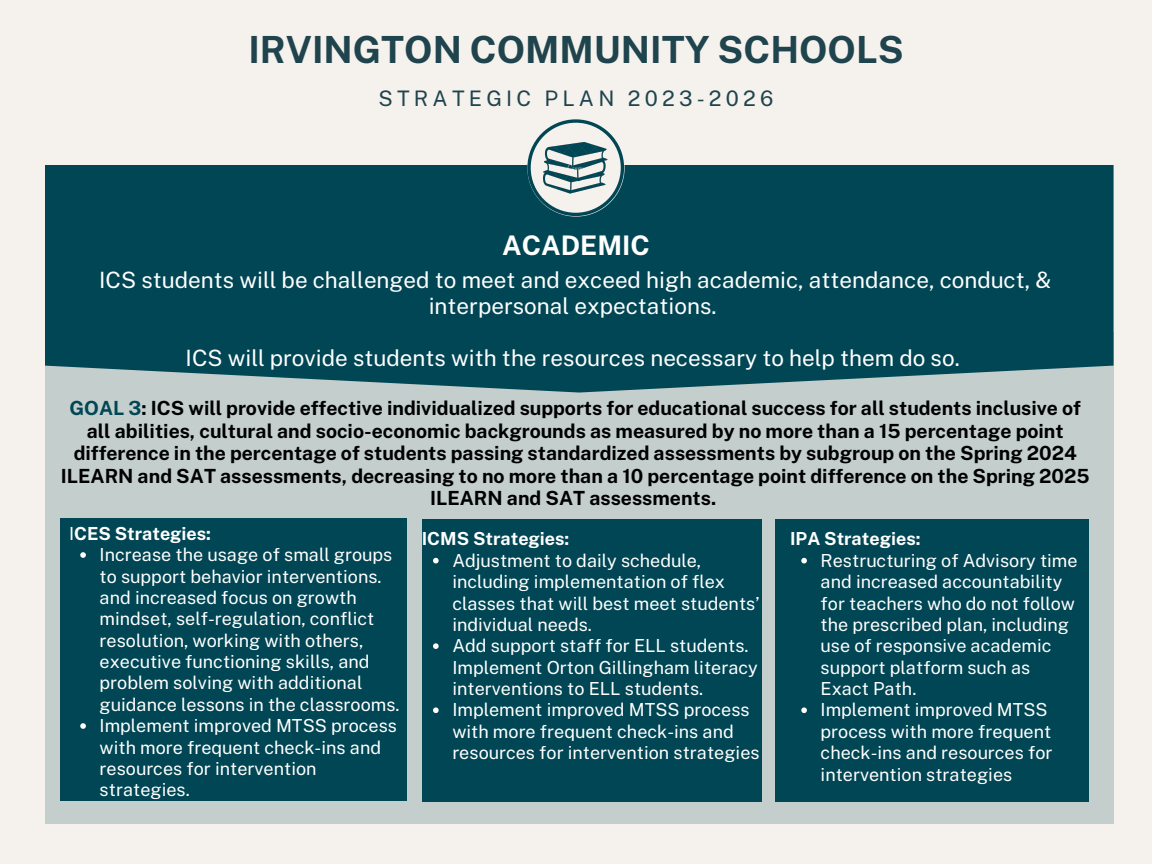
<style>
.page{position:relative;width:1152px;height:864px;background:#f5f1ec}
.page>*{position:absolute;margin:0;border:0;box-sizing:border-box;transform-origin:0 0}
.t1{font:700 37.35px "Public Sans";color:#1f444d}
.t2{font:700 27px "Public Sans";color:#fff}
.t3{font:22.5px/25.8px "Public Sans";color:#fff;text-align:center}
.t4{font:21.3px "Public Sans";letter-spacing:.195em;color:#1f444d}
.t5{font:700 19.5px/22.5px "Public Sans";color:#000;text-align:center}
.t6{font:18px/21.3px "Public Sans";color:#fff}
.t7{font:700 18px "Public Sans";color:#fff}
.s1{color:#004654}
.s2{font-weight:400}
</style>
<div class="page">
<div style="left:45px;top:332px;width:1069px;height:492px;background:#c3cecd"></div>
<div style="left:45px;top:165px;width:1069px;height:228px;background:#004654"></div>
<svg style="left:527px;top:119px;width:97px;height:97px"></svg>
<img style="left:544px;top:143px;width:64px;height:50px">
<div style="left:61px;top:518px;width:346px;height:283px;background:#004654"></div>
<svg style="left:80px;top:552px;width:6px;height:6px"></svg>
<svg style="left:80px;top:723px;width:6px;height:6px"></svg>
<div style="left:776px;top:520px;width:313px;height:282px;background:#004654"></div>
<svg style="left:801px;top:558px;width:6px;height:5px"></svg>
<svg style="left:801px;top:707px;width:6px;height:6px"></svg>
<div style="left:422px;top:520px;width:339px;height:282px;background:#004654"></div>
<svg style="left:433px;top:558px;width:6px;height:5px"></svg>
<svg style="left:433px;top:643px;width:6px;height:6px"></svg>
<svg style="left:433px;top:707px;width:6px;height:6px"></svg>
<p class="t1" style="left:248px;top:28px;width:657px">IRVINGTON COMMUNITY SCHOOLS</p>
<p class="t4" style="left:378px;top:86px;width:396px">STRATEGIC PLAN 2023-2026</p>
<p class="t2" style="left:502px;top:229px;width:149px">ACADEMIC</p>
<p class="t3" style="left:99px;top:267px;width:954px">ICS students will be challenged to meet and exceed high academic, attendance, conduct, &amp; interpersonal expectations.</p>
<p class="t3" style="left:186px;top:345px;width:776px">ICS will provide students with the resources necessary to help them do so.</p>
<p class="t5" style="left:61px;top:397px;width:1030px"><span class="s1">GOAL 3</span>: ICS will provide effective individualized supports for educational success for all students inclusive of all abilities, cultural and socio-economic backgrounds as measured by no more than a 15 percentage point difference in the percentage of students passing standardized assessments by subgroup on the Spring 2024<br>ILEARN and SAT assessments, decreasing to no more than a 10 percentage point difference on the Spring 2025<br>ILEARN and SAT assessments.</p>
<p class="t7" style="left:69px;top:523px;width:144px"><span class="s2">I</span>CES Strategies:</p>
<p class="t6" style="left:100px;top:544px;width:302px">Increase the usage of small groups to support behavior interventions. and increased focus on growth mindset, self-regulation, conflict resolution, working with others, executive functioning skills, and problem solving with additional guidance lessons in the classrooms.</p>
<p class="t6" style="left:100px;top:715px;width:299px">Implement improved MTSS process with more frequent check-ins and resources for intervention strategies.</p>
<p class="t7" style="left:422px;top:528px;width:149px">ICMS Strategies:</p>
<p class="t6" style="left:452px;top:550px;width:309px">Adjustment to daily schedule, including implementation of flex classes that will best meet students’ individual needs.</p>
<p class="t6" style="left:452px;top:635px;width:307px">Add support staff for ELL students.<br>Implement Orton Gillingham literacy interventions to ELL students.</p>
<p class="t6" style="left:452px;top:699px;width:309px">Implement improved MTSS process with more frequent check-ins and resources for intervention strategies</p>
<p class="t7" style="left:790px;top:528px;width:132px">IPA Strategies:</p>
<p class="t6" style="left:821px;top:550px;width:259px">Restructuring of Advisory time and increased accountability for teachers who do not follow the prescribed plan, including use of responsive academic support platform such as<br>Exact Path.</p>
<p class="t6" style="left:821px;top:699px;width:233px">Implement improved MTSS process with more frequent check-ins and resources for intervention strategies</p>
</div>
